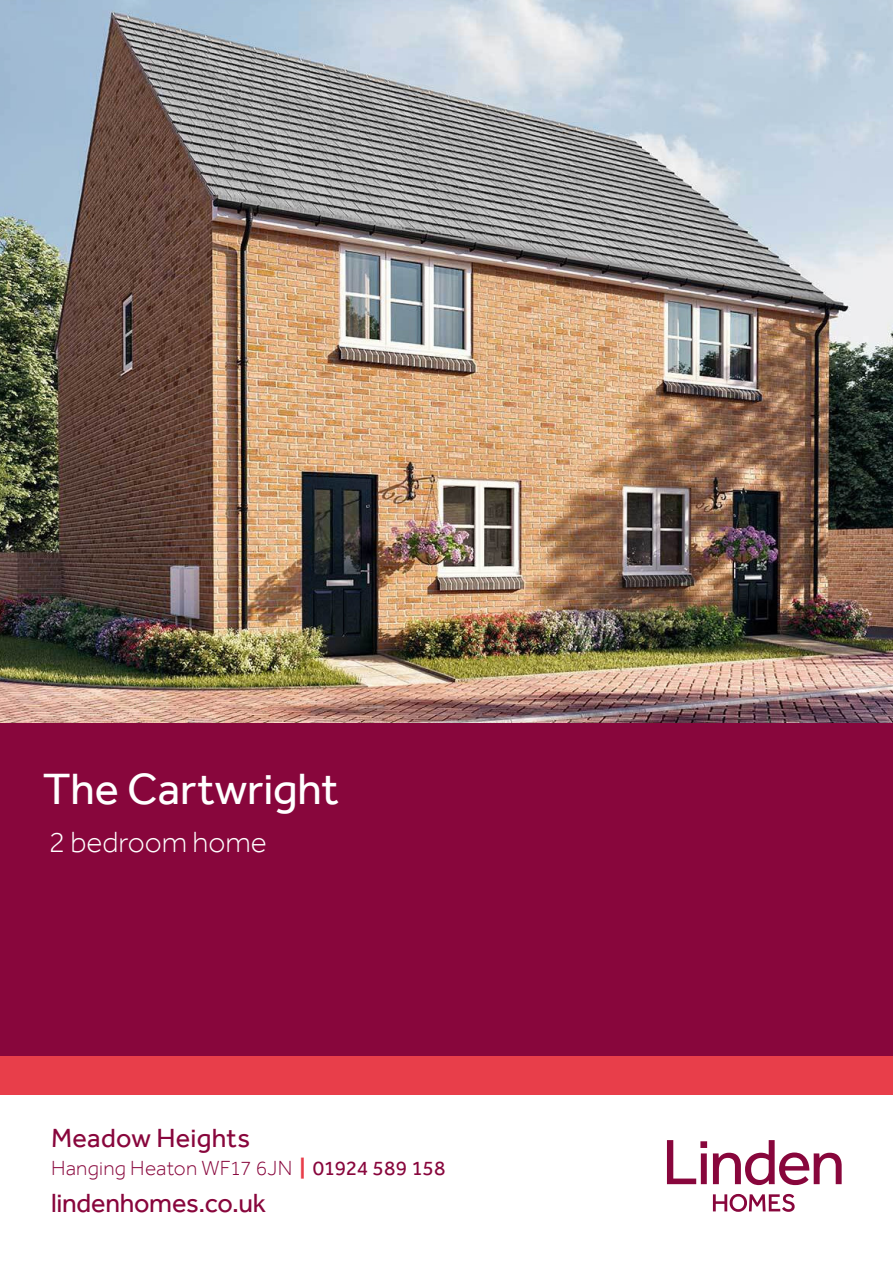
<style>
.page{position:relative;width:893px;height:1263px;background:#fff}
.page>*{position:absolute;margin:0;border:0;box-sizing:border-box;transform-origin:0 0}
.t1{font:45px "Effra";color:#fff}
.t2{font:300 30px "Effra";color:#fff}
.t3{font:27px "Effra";letter-spacing:-.01em;color:#88063c}
.t4{font:27px "Effra";letter-spacing:.01em;color:#88063c}
.t5{font:300 21px "Effra";letter-spacing:.01em;color:#88063c}
.s1{font-weight:700;color:#e83e4a}
.s2{font-weight:400}
</style>
<div class="page">
<img style="left:0;top:0;width:893px;height:723px">
<svg style="left:667px;top:1140px;width:40px;height:44px"></svg>
<svg style="left:713px;top:1140px;width:129px;height:45px"></svg>
<svg style="left:713px;top:1194px;width:82px;height:18px"></svg>
<div style="left:0;top:723px;width:893px;height:334px;background:#88063c"></div>
<div style="left:0;top:1057px;width:893px;height:38px;background:#e83e4a"></div>
<h1 class="t1" style="left:43px;top:762px;width:298px">The Cartwright</h1>
<h2 class="t2" style="left:49px;top:824px;width:220px">2 bedroom home</h2>
<p class="t4" style="left:51px;top:1122px;width:201px">Meadow Heights</p>
<p class="t5" style="left:51px;top:1156px;width:396px">Hanging Heaton WF17 6JN <span class="s1">|</span> <span class="s2">01924 589 158</span></p>
<p class="t3" style="left:51px;top:1187px;width:217px">lindenhomes.co.uk</p>
</div>
